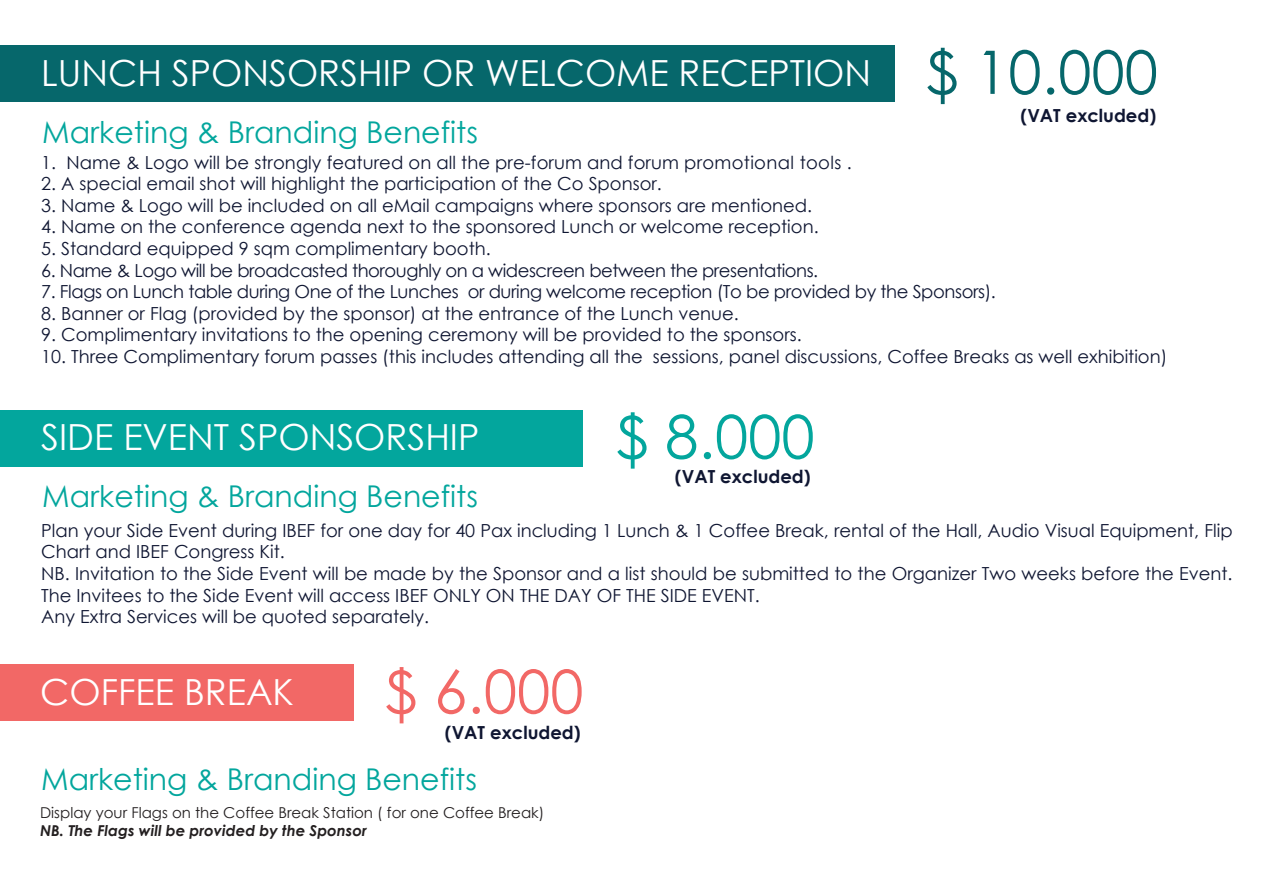
<style>
.page{position:relative;width:1263px;height:893px;background:#fff}
.page>*{position:absolute;margin:0;border:0;box-sizing:border-box;transform-origin:0 0}
.t1{font:60px "Century Gothic";color:#03a69d}
.t2{font:60px "Century Gothic";color:#f26866}
.t3{font:36px "Century Gothic";color:#fff}
.t4{font:30px "Century Gothic";color:#03a69d}
.t5{font:18px/21.6px "Century Gothic";color:#0f1632}
.t6{font:18px "Century Gothic";letter-spacing:-.02em;color:#0f1632}
.t7{font:18px "Century Gothic";letter-spacing:-.025em;color:#0f1632}
.t8{font:700 18px "Century Gothic";color:#0f1632}
.t9{font:15px "Century Gothic";color:#231f20}
.t10{font:italic 700 15px "Century Gothic";color:#231f20}
.s1{font-size:60px;color:#06676b}
</style>
<div class="page">
<div style="left:0;top:410px;width:582px;height:57px;background:#03a69d"></div>
<div style="left:0;top:45px;width:894px;height:57px;background:#06676b"></div>
<div style="left:0;top:665px;width:353px;height:56px;background:#f26866"></div>
<h2 class="t3" style="left:41px;top:48px;width:1118px">LUNCH SPONSORSHIP OR WELCOME RECEPTION <span class="s1">$ 10.000</span></h2>
<h3 class="t4" style="left:42px;top:112px;width:437px">Marketing &amp; Branding Benefits</h3>
<p class="t8" style="left:1020px;top:101px;width:137px">(VAT excluded)</p>
<p class="t5" style="left:41px;top:151px;width:812px">1. Name &amp; Logo will be strongly featured on all the pre-forum and forum promotional tools .</p>
<p class="t5" style="left:41px;top:173px;width:622px">2. A special email shot will highlight the participation of the Co Sponsor.</p>
<p class="t5" style="left:41px;top:194px;width:772px">3. Name &amp; Logo will be included on all eMail campaigns where sponsors are mentioned.</p>
<p class="t5" style="left:41px;top:216px;width:779px">4. Name on the conference agenda next to the sponsored Lunch or welcome reception.</p>
<p class="t5" style="left:41px;top:237px;width:451px">5. Standard equipped 9 sqm complimentary booth.</p>
<p class="t7" style="left:41px;top:257px;width:778px">6. Name &amp; Logo will be broadcasted thoroughly on a widescreen between the presentations.</p>
<p class="t6" style="left:41px;top:279px;width:956px">7. Flags on Lunch table during One of the Lunches or during welcome reception (To be provided by the Sponsors).</p>
<p class="t5" style="left:41px;top:302px;width:699px">8. Banner or Flag (provided by the sponsor) at the entrance of the Lunch venue.</p>
<p class="t5" style="left:41px;top:324px;width:762px">9. Complimentary invitations to the opening ceremony will be provided to the sponsors.</p>
<p class="t5" style="left:41px;top:345px;width:1128px">10. Three Complimentary forum passes (this includes attending all the sessions, panel discussions, Coffee Breaks as well exhibition)</p>
<h2 class="t3" style="left:41px;top:412px;width:440px">SIDE EVENT SPONSORSHIP</h2>
<h3 class="t4" style="left:42px;top:475px;width:437px">Marketing &amp; Branding Benefits</h3>
<h1 class="t1" style="left:615px;top:395px;width:201px">$ 8.000</h1>
<p class="t8" style="left:675px;top:462px;width:137px">(VAT excluded)</p>
<p class="t5" style="left:41px;top:519px;width:1193px">Plan your Side Event during IBEF for one day for 40 Pax including 1 Lunch &amp; 1 Coffee Break, rental of the Hall, Audio Visual Equipment, Flip Chart and IBEF Congress Kit.<br>NB. Invitation to the Side Event will be made by the Sponsor and a list should be submitted to the Organizer Two weeks before the Event.<br>The Invitees to the Side Event will access IBEF ONLY ON THE DAY OF THE SIDE EVENT.<br>Any Extra Services will be quoted separately.</p>
<h2 class="t3" style="left:40px;top:667px;width:255px">COFFEE BREAK</h2>
<h1 class="t2" style="left:384px;top:650px;width:201px">$ 6.000</h1>
<p class="t8" style="left:445px;top:718px;width:137px">(VAT excluded)</p>
<h3 class="t4" style="left:41px;top:759px;width:437px">Marketing &amp; Branding Benefits</h3>
<p class="t9" style="left:40px;top:802px;width:506px">Display your Flags on the Coffee Break Station ( for one Coffee Break)</p>
<p class="t10" style="left:40px;top:819px;width:328px">NB. The Flags will be provided by the Sponsor</p>
</div>
